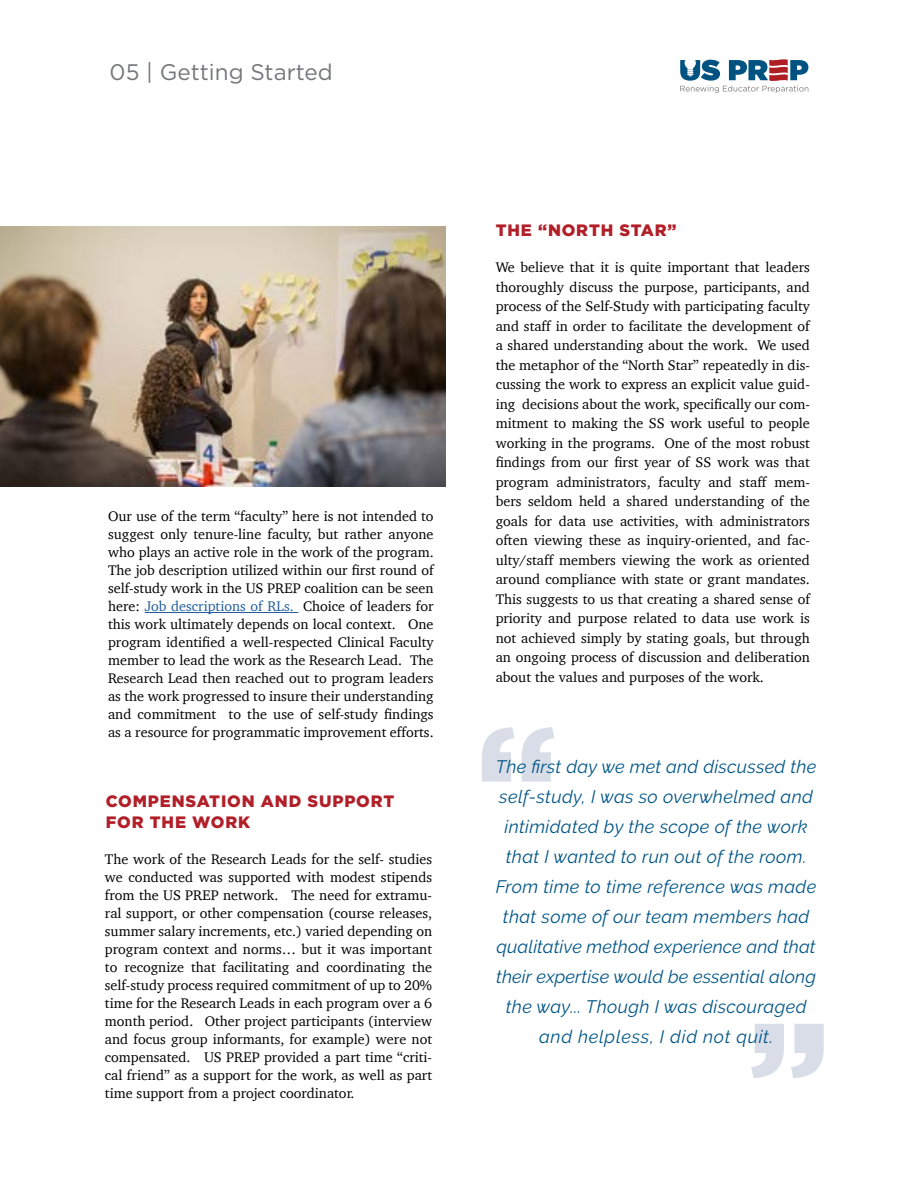
<style>
.page{position:relative;width:918px;height:1188px;background:#fff}
.page>*{position:absolute;margin:0;border:0;box-sizing:border-box;transform-origin:0 0}
.t1{font:900 150px "Gotham HTF";color:#7f90b2}
.t2{font:22.5px "Gotham HTF";color:#757679}
.t3{font:italic 18px/30px "Raleway";letter-spacing:.02em;color:#005587;text-align:center}
.t4{font:900 16.5px/21px "Gotham HTF";letter-spacing:.05em;color:#b11f28}
.t5{font:14.25px/18px "Charter";color:#000;text-align:justify}
.s1{color:#215e9e}
</style>
<div class="page">
<hr style="left:145px;top:612px;width:153px;height:1px;background:#215e9e">
<svg style="left:680px;top:59px;width:128px;height:34px"></svg>
<img style="left:0;top:227px;width:445px;height:259px">
<h2 class="t2" style="left:110px;top:59px;width:225px">05 | Getting Started</h2>
<p class="t5" style="left:108px;top:507px;width:327px">Our use of the term “faculty” here is not intended to suggest only tenure-line faculty, but rather anyone who plays an active role in the work of the program.<br>The job description utilized within our first round of self-study work in the US PREP coalition can be seen here: <span class="s1">Job descriptions of RLs.</span> Choice of leaders for this work ultimately depends on local context. One program identified a well-respected Clinical Faculty member to lead the work as the Research Lead. The Research Lead then reached out to program leaders as the work progressed to insure their understanding and commitment to the use of self-study findings as a resource for programmatic improvement efforts.</p>
<p class="t4" style="left:106px;top:791px;width:290px">COMPENSATION AND SUPPORT<br>FOR THE WORK</p>
<p class="t5" style="left:105px;top:850px;width:329px">The work of the Research Leads for the self- studies we conducted was supported with modest stipends from the US PREP network. The need for extramu&shy;ral support, or other compensation (course releases, summer salary increments, etc.) varied depending on program context and norms… but it was important to recognize that facilitating and coordinating the self-study process required commitment of up to 20% time for the Research Leads in each program over a 6 month period. Other project participants (interview and focus group informants, for example) were not compensated. US PREP provided a part time “criti&shy;cal friend” as a support for the work, as well as part time support from a project coordinator.</p>
<p class="t4" style="left:496px;top:219px;width:182px">THE “NORTH STAR”</p>
<p class="t5" style="left:496px;top:257px;width:316px;line-height:19.5px">We believe that it is quite important that leaders thoroughly discuss the purpose, participants, and process of the Self-Study with participating faculty and staff in order to facilitate the development of a shared understanding about the work. We used the metaphor of the “North Star” repeatedly in dis&shy;cussing the work to express an explicit value guid&shy;ing decisions about the work, specifically our com&shy;mitment to making the SS work useful to people working in the programs. One of the most robust findings from our first year of SS work was that program administrators, faculty and staff mem&shy;bers seldom held a shared understanding of the goals for data use activities, with administrators often viewing these as inquiry-oriented, and fac&shy;ulty/staff members viewing the work as oriented around compliance with state or grant mandates.<br>This suggests to us that creating a shared sense of priority and purpose related to data use work is not achieved simply by stating goals, but through an ongoing process of discussion and deliberation about the values and purposes of the work.</p>
<h1 class="t1" style="left:476px;top:693px;width:84px">“</h1>
<p class="t3" style="left:496px;top:752px;width:322px">The first day we met and discussed the self-study, I was so overwhelmed and intimidated by the scope of the work that I wanted to run out of the room.<br>From time to time reference was made that some of our team members had qualitative method experience and that their expertise would be essential along the way... Though I was discouraged and helpless, I did not quit.</p>
<h1 class="t1" style="left:830px;top:1112px;width:84px;rotate:-180deg">“</h1>
</div>
